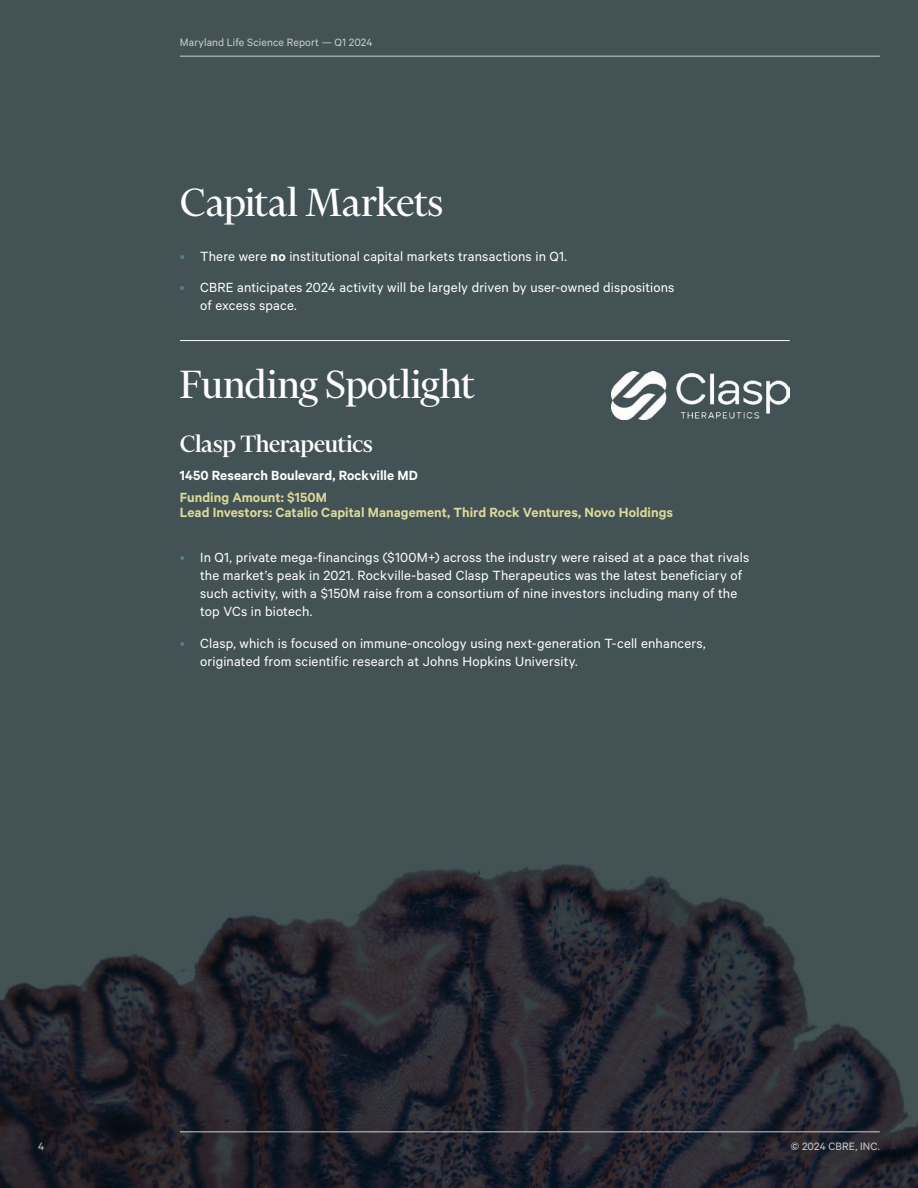
<style>
.page{position:relative;width:918px;height:1188px;background:#fff}
.page>*{position:absolute;margin:0;border:0;box-sizing:border-box;transform-origin:0 0}
.t1{font:45px "Financier Display";letter-spacing:-.005em;color:#fff}
.t2{font:500 27px "Financier Display";letter-spacing:-.015em;color:#fff}
.t3{font:15px/18px "Calibre";letter-spacing:.01em;color:#fff}
.t4{font:600 15px/15px "Calibre";letter-spacing:.005em;color:#dbd99a}
.t5{font:600 15px "Calibre";letter-spacing:.005em;color:#fff}
.t6{font:12px "Calibre";letter-spacing:.01em;color:#cad1d3}
.s1{color:#538184}
.s2{font-weight:600}
</style>
<div class="page">
<img style="left:0;top:0;width:918px;height:1188px">
<hr style="left:180px;top:56px;width:700px;height:1px;background:#cad1d3">
<hr style="left:180px;top:1132px;width:700px;height:1px;background:#cad1d3">
<img style="left:612px;top:372px;width:178px;height:48px">
<hr style="left:180px;top:340px;width:610px;height:1px;background:#fff">
<p class="t6" style="left:180px;top:35px;width:194px">Maryland Life Science Report — Q1 2024</p>
<h1 class="t1" style="left:180px;top:178px;width:265px">Capital Markets</h1>
<p class="t3" style="left:180px;top:246px;width:389px"><span class="s1">•</span> There were <span class="s2">no</span> institutional capital markets transactions in Q1.</p>
<p class="t3" style="left:200px;top:278px;width:476px;text-indent:-20px"><span class="s1">•</span> CBRE anticipates 2024 activity will be largely driven by user-owned dispositions of excess space.</p>
<h1 class="t1" style="left:180px;top:361px;width:296px">Funding Spotlight</h1>
<h2 class="t2" style="left:180px;top:429px;width:194px">Clasp Therapeutics</h2>
<p class="t5" style="left:180px;top:467px;width:239px">1450 Research Boulevard, Rockville MD</p>
<p class="t4" style="left:180px;top:489px;width:495px">Funding Amount: $150M<br>Lead Investors: Catalio Capital Management, Third Rock Ventures, Novo Holdings</p>
<p class="t3" style="left:200px;top:548px;width:551px;text-indent:-20px"><span class="s1">•</span> In Q1, private mega-financings ($100M+) across the industry were raised at a pace that rivals the market’s peak in 2021. Rockville-based Clasp Therapeutics was the latest beneficiary of such activity, with a $150M raise from a consortium of nine investors including many of the top VCs in biotech.</p>
<p class="t3" style="left:200px;top:633px;width:507px;text-indent:-20px"><span class="s1">•</span> Clasp, which is focused on immune-oncology using next-generation T-cell enhancers, originated from scientific research at Johns Hopkins University.</p>
<p class="t6" style="left:38px;top:1139px;width:8px">4</p>
<p class="t6" style="left:791px;top:1139px;width:90px">© 2024 CBRE, INC.</p>
</div>
